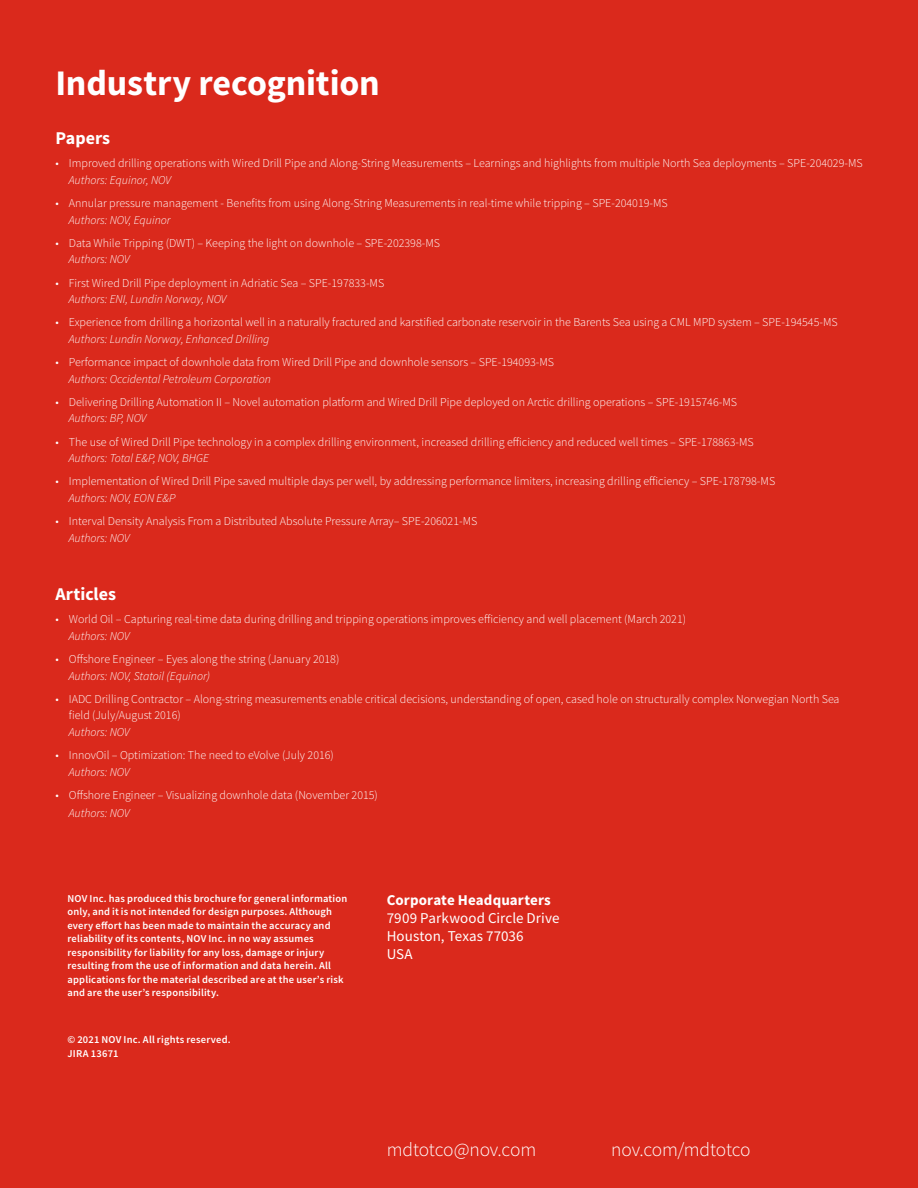
<style>
.page{position:relative;width:918px;height:1188px;background:#da291c}
.page>*{position:absolute;margin:0;border:0;box-sizing:border-box;transform-origin:0 0}
.t1{font:700 36px "Source Sans Pro";letter-spacing:-.005em;color:#fff}
.t2{font:300 19.5px "Source Sans Pro";letter-spacing:-.01em;color:#fff}
.t3{font:700 18px "Source Sans Pro";color:#fff}
.t4{font:15px/18px "Source Sans Pro";letter-spacing:.005em;color:#fff}
.t5{font:700 15px "Source Sans Pro";letter-spacing:.005em;color:#fff}
.t6{font:300 12px/16.5px "Source Sans Pro";color:#fff}
.t7{font:italic 300 12px "Source Sans Pro";color:#fff}
.t8{font:600 10.5px/13.5px "Source Sans Pro";letter-spacing:.02em;color:#fff}
</style>
<div class="page">
<h1 class="t1" style="left:55px;top:58px;width:326px">Industry recognition</h1>
<h3 class="t3" style="left:55px;top:126px;width:56px">Papers</h3>
<p class="t6" style="left:55px;top:155px;width:809px">• Improved drilling operations with Wired Drill Pipe and Along-String Measurements – Learnings and highlights from multiple North Sea deployments – SPE-204029-MS</p>
<p class="t7" style="left:69px;top:172px;width:104px">Authors: Equinor, NOV</p>
<p class="t6" style="left:55px;top:195px;width:614px">• Annular pressure management - Benefits from using Along-String Measurements in real-time while tripping – SPE-204019-MS</p>
<p class="t7" style="left:69px;top:212px;width:103px">Authors: NOV, Equinor</p>
<p class="t6" style="left:55px;top:235px;width:386px">• Data While Tripping (DWT) – Keeping the light on downhole – SPE-202398-MS</p>
<p class="t7" style="left:69px;top:252px;width:62px">Authors: NOV</p>
<p class="t6" style="left:55px;top:274px;width:330px">• First Wired Drill Pipe deployment in Adriatic Sea – SPE-197833-MS</p>
<p class="t7" style="left:69px;top:292px;width:159px">Authors: ENI, Lundin Norway, NOV</p>
<p class="t6" style="left:55px;top:314px;width:784px">• Experience from drilling a horizontal well in a naturally fractured and karstified carbonate reservoir in the Barents Sea using a CML MPD system – SPE-194545-MS</p>
<p class="t7" style="left:69px;top:331px;width:202px">Authors: Lundin Norway, Enhanced Drilling</p>
<p class="t6" style="left:55px;top:354px;width:500px">• Performance impact of downhole data from Wired Drill Pipe and downhole sensors – SPE-194093-MS</p>
<p class="t7" style="left:69px;top:371px;width:204px">Authors: Occidental Petroleum Corporation</p>
<p class="t6" style="left:55px;top:394px;width:683px">• Delivering Drilling Automation II – Novel automation platform and Wired Drill Pipe deployed on Arctic drilling operations – SPE-1915746-MS</p>
<p class="t7" style="left:69px;top:411px;width:79px">Authors: BP, NOV</p>
<p class="t6" style="left:55px;top:433px;width:700px">• The use of Wired Drill Pipe technology in a complex drilling environment, increased drilling efficiency and reduced well times – SPE-178863-MS</p>
<p class="t7" style="left:69px;top:451px;width:142px">Authors: Total E&amp;P, NOV, BHGE</p>
<p class="t6" style="left:55px;top:473px;width:721px">• Implementation of Wired Drill Pipe saved multiple days per well, by addressing performance limiters, increasing drilling efficiency – SPE-178798-MS</p>
<p class="t7" style="left:69px;top:490px;width:108px">Authors: NOV, EON E&amp;P</p>
<p class="t6" style="left:55px;top:513px;width:424px">• Interval Density Analysis From a Distributed Absolute Pressure Array– SPE-206021-MS</p>
<p class="t7" style="left:69px;top:530px;width:62px">Authors: NOV</p>
<h3 class="t3" style="left:55px;top:582px;width:62px">Articles</h3>
<p class="t6" style="left:55px;top:611px;width:632px">• World Oil – Capturing real-time data during drilling and tripping operations improves efficiency and well placement (March 2021)</p>
<p class="t7" style="left:69px;top:628px;width:62px">Authors: NOV</p>
<p class="t6" style="left:55px;top:651px;width:286px">• Offshore Engineer – Eyes along the string (January 2018)</p>
<p class="t7" style="left:69px;top:668px;width:143px">Authors: NOV, Statoil (Equinor)</p>
<p class="t6" style="left:69px;top:691px;width:772px;text-indent:-14px">• IADC Drilling Contractor – Along-string measurements enable critical decisions, understanding of open, cased hole on structurally complex Norwegian North Sea field (July/August 2016)</p>
<p class="t7" style="left:69px;top:724px;width:62px">Authors: NOV</p>
<p class="t6" style="left:55px;top:747px;width:280px">• InnovOil – Optimization: The need to eVolve (July 2016)</p>
<p class="t7" style="left:69px;top:764px;width:62px">Authors: NOV</p>
<p class="t6" style="left:55px;top:787px;width:324px">• Offshore Engineer – Visualizing downhole data (November 2015)</p>
<p class="t7" style="left:69px;top:805px;width:62px">Authors: NOV</p>
<p class="t8" style="left:68px;top:891px;width:281px">NOV Inc. has produced this brochure for general information only, and it is not intended for design purposes. Although every effort has been made to maintain the accuracy and reliability of its contents, NOV Inc. in no way assumes responsibility for liability for any loss, damage or injury resulting from the use of information and data herein. All applications for the material described are at the user’s risk and are the user’s responsibility.</p>
<p class="t8" style="left:68px;top:1033px;width:165px">© 2021 NOV Inc. All rights reserved.<br>JIRA 13671</p>
<p class="t5" style="left:387px;top:890px;width:166px">Corporate Headquarters</p>
<p class="t4" style="left:387px;top:909px;width:174px">7909 Parkwood Circle Drive<br>Houston, Texas 77036<br>USA</p>
<h2 class="t2" style="left:387px;top:1137px;width:151px">mdtotco@nov.com</h2>
<h2 class="t2" style="left:611px;top:1137px;width:141px">nov.com/mdtotco</h2>
</div>
